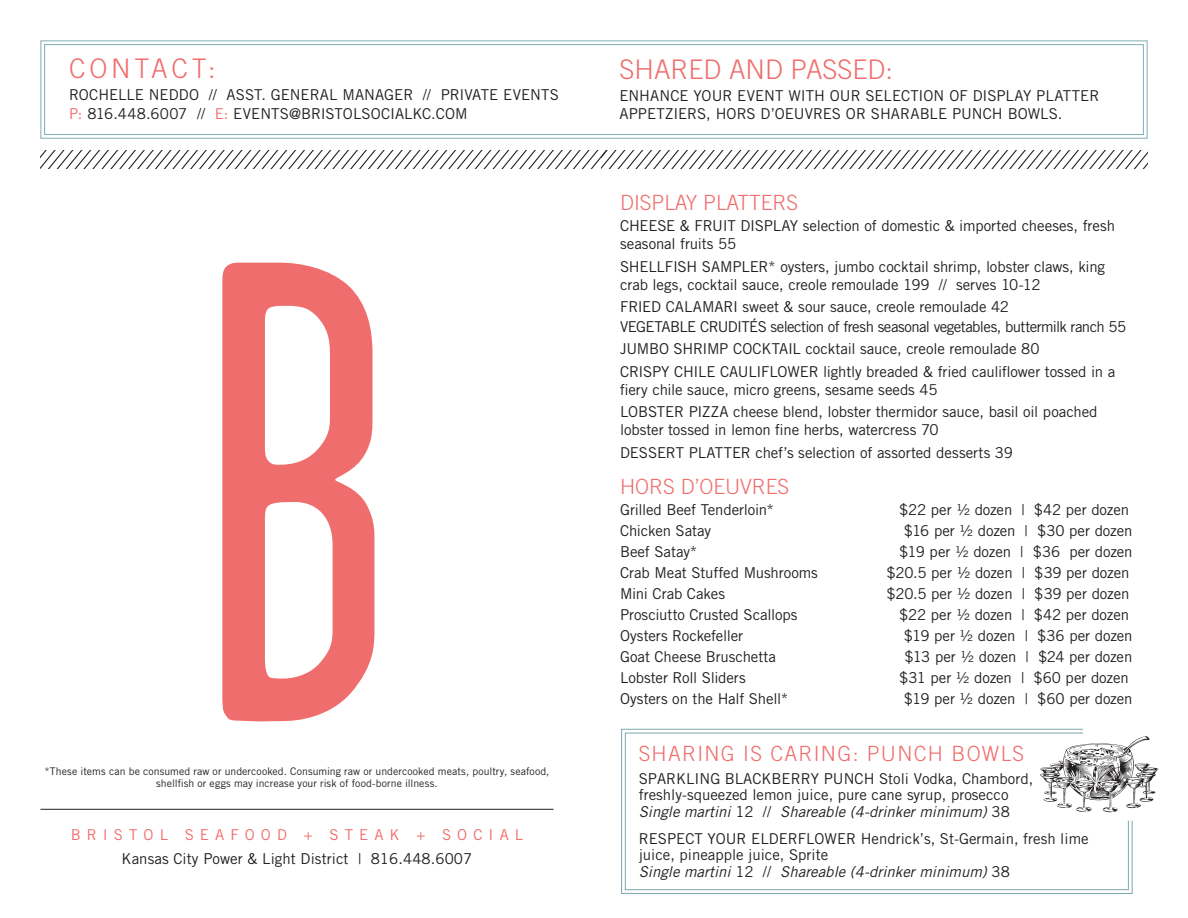
<style>
.page{position:relative;width:1188px;height:918px;background:#fff}
.page>*{position:absolute;margin:0;border:0;box-sizing:border-box;transform-origin:0 0}
.t1{font:300 27px "Trade Gothic LT Std";color:#f06d6d}
.t2{font:300 27px "Trade Gothic LT Std";letter-spacing:.14em;color:#f06d6d}
.t3{font:300 21px "Trade Gothic LT Std";color:#f06d6d}
.t4{font:300 21px "Trade Gothic LT Std";letter-spacing:.06em;color:#f06d6d}
.t5{font:15px/18px "Trade Gothic LT Std";letter-spacing:-.005em;color:#231f20}
.t6{font:15px "Trade Gothic LT Std";letter-spacing:-.04em;color:#231f20}
.t7{font:15px "Trade Gothic LT Std";letter-spacing:.405em;color:#f06d6d}
.t8{font:10.5px/12.6px "Trade Gothic LT Std";letter-spacing:.005em;color:#231f20;text-align:center}
.s1{color:#f06d6d}
.s2{font-style:italic}
</style>
<div class="page">
<hr style="left:40px;top:809px;width:514px;height:1px;background:#231f20">
<svg style="left:222px;top:262px;width:153px;height:460px;fill:#f06d6d"></svg>
<svg style="left:40px;top:40px;width:1108px;height:99px"></svg>
<div style="left:44px;top:44px;width:1100px;height:91px;border:1px solid #7faeb5"></div>
<svg style="left:41px;top:151px;width:1107px;height:18px"></svg>
<svg style="left:1133px;top:736px;width:25px;height:73px"></svg>
<svg style="left:621px;top:729px;width:512px;height:165px"></svg>
<p class="t2" style="left:69px;top:52px;width:148px">CONTACT:</p>
<p class="t1" style="left:620px;top:54px;width:275px">SHARED AND PASSED:</p>
<p class="t5" style="left:620px;top:87px;width:481px">ENHANCE YOUR EVENT WITH OUR SELECTION OF DISPLAY PLATTER<br>APPETZIERS, HORS D’OEUVRES OR SHARABLE PUNCH BOWLS.</p>
<p class="t5" style="left:69px;top:85px;width:491px">ROCHELLE NEDDO // ASST. GENERAL MANAGER // PRIVATE EVENTS</p>
<p class="t5" style="left:69px;top:105px;width:400px"><span class="s1">P:</span> 816.448.6007 // <span class="s1">E:</span> EVENTS@BRISTOLSOCIALKC.COM</p>
<p class="t8" style="left:45px;top:765px;width:506px">*These items can be consumed raw or undercooked. Consuming raw or undercooked meats, poultry, seafood, shellfish or eggs may increase your risk of food-borne illness.</p>
<p class="t7" style="left:71px;top:826px;width:454px">BRISTOL SEAFOOD + STEAK + SOCIAL</p>
<p class="t5" style="left:122px;top:849px;width:352px">Kansas City Power &amp; Light District | 816.448.6007</p>
<p class="t3" style="left:620px;top:190px;width:180px">DISPLAY PLATTERS</p>
<p class="t5" style="left:620px;top:217px;width:497px">CHEESE &amp; FRUIT DISPLAY selection of domestic &amp; imported cheeses, fresh seasonal fruits 55</p>
<p class="t5" style="left:620px;top:257px;width:487px">SHELLFISH SAMPLER* oysters, jumbo cocktail shrimp, lobster claws, king crab legs, cocktail sauce, creole remoulade 199 // serves 10-12</p>
<p class="t5" style="left:620px;top:298px;width:391px">FRIED CALAMARI sweet &amp; sour sauce, creole remoulade 42</p>
<p class="t6" style="left:620px;top:317px;width:508px">VEGETABLE CRUDITÉS selection of fresh seasonal vegetables, buttermilk ranch 55</p>
<p class="t5" style="left:620px;top:340px;width:421px">JUMBO SHRIMP COCKTAIL cocktail sauce, creole remoulade 80</p>
<p class="t5" style="left:620px;top:362px;width:497px">CRISPY CHILE CAULIFLOWER lightly breaded &amp; fried cauliflower tossed in a fiery chile sauce, micro greens, sesame seeds 45</p>
<p class="t5" style="left:620px;top:403px;width:479px">LOBSTER PIZZA cheese blend, lobster thermidor sauce, basil oil poached lobster tossed in lemon fine herbs, watercress 70</p>
<p class="t5" style="left:620px;top:443px;width:394px">DESSERT PLATTER chef’s selection of assorted desserts 39</p>
<p class="t3" style="left:620px;top:474px;width:171px">HORS D’OEUVRES</p>
<p class="t5" style="left:620px;top:500px;width:155px">Grilled Beef Tenderloin*</p>
<p class="t5" style="left:899px;top:500px;width:231px">$22 per ½ dozen | $42 per dozen</p>
<p class="t5" style="left:620px;top:521px;width:93px">Chicken Satay</p>
<p class="t5" style="left:904px;top:521px;width:230px">$16 per ½ dozen | $30 per dozen</p>
<p class="t5" style="left:620px;top:542px;width:79px">Beef Satay*</p>
<p class="t5" style="left:899px;top:542px;width:235px">$19 per ½ dozen | $36 per dozen</p>
<p class="t5" style="left:620px;top:563px;width:199px">Crab Meat Stuffed Mushrooms</p>
<p class="t5" style="left:886px;top:563px;width:244px">$20.5 per ½ dozen | $39 per dozen</p>
<p class="t5" style="left:620px;top:584px;width:107px">Mini Crab Cakes</p>
<p class="t5" style="left:886px;top:584px;width:244px">$20.5 per ½ dozen | $39 per dozen</p>
<p class="t5" style="left:620px;top:605px;width:179px">Prosciutto Crusted Scallops</p>
<p class="t5" style="left:899px;top:605px;width:231px">$22 per ½ dozen | $42 per dozen</p>
<p class="t5" style="left:620px;top:626px;width:125px">Oysters Rockefeller</p>
<p class="t5" style="left:904px;top:626px;width:230px">$19 per ½ dozen | $36 per dozen</p>
<p class="t5" style="left:620px;top:647px;width:158px">Goat Cheese Bruschetta</p>
<p class="t5" style="left:904px;top:647px;width:229px">$13 per ½ dozen | $24 per dozen</p>
<p class="t5" style="left:620px;top:668px;width:127px">Lobster Roll Sliders</p>
<p class="t5" style="left:899px;top:668px;width:231px">$31 per ½ dozen | $60 per dozen</p>
<p class="t5" style="left:620px;top:689px;width:170px">Oysters on the Half Shell*</p>
<p class="t5" style="left:904px;top:689px;width:230px">$19 per ½ dozen | $60 per dozen</p>
<p class="t4" style="left:639px;top:741px;width:387px">SHARING IS CARING: PUNCH BOWLS</p>
<p class="t5" style="left:639px;top:770px;width:396px;line-height:16.5px">SPARKLING BLACKBERRY PUNCH Stoli Vodka, Chambord, freshly-squeezed lemon juice, pure cane syrup, prosecco<br><span class="s2">Single martini</span> 12 // <span class="s2">Shareable (4-drinker minimum)</span> 38</p>
<p class="t5" style="left:639px;top:830px;width:451px;line-height:16.5px">RESPECT YOUR ELDERFLOWER Hendrick’s, St-Germain, fresh lime juice, pineapple juice, Sprite<br><span class="s2">Single martini</span> 12 // <span class="s2">Shareable (4-drinker minimum)</span> 38</p>
</div>
